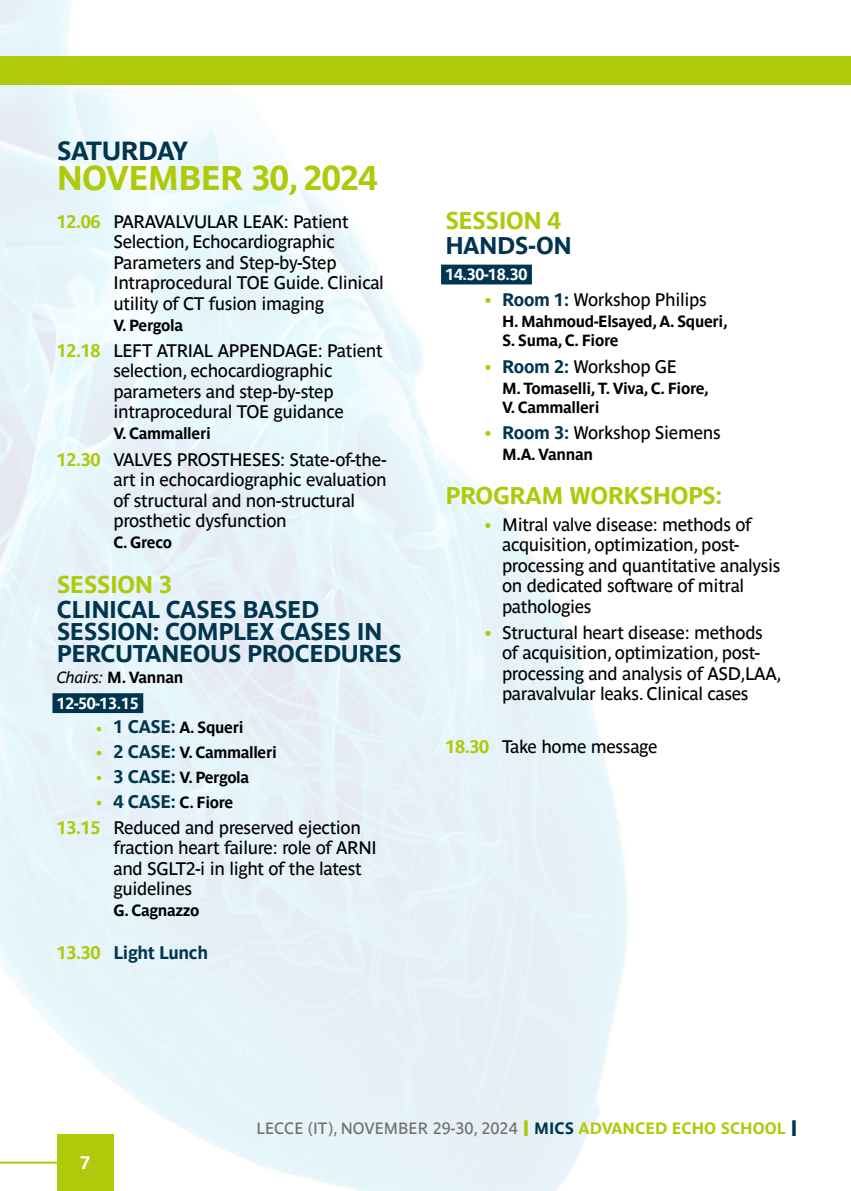
<style>
.page{position:relative;width:851px;height:1191px;background:#fff}
.page>*{position:absolute;margin:0;border:0;box-sizing:border-box;transform-origin:0 0}
.t1{font:700 34px "Parisine Std";letter-spacing:-.02em;color:#afca0b}
.t2{font:700 26px "Parisine Std";letter-spacing:-.02em;color:#00354f}
.t3{font:700 24px/22px "Parisine Std";letter-spacing:-.02em;color:#00354f}
.t4{font:700 24px "Parisine Std";letter-spacing:-.02em;color:#afca0b}
.t5{font:18px/20.6px "Parisine Std";letter-spacing:-.02em;color:#000}
.t6{font:700 18px "Parisine Std";letter-spacing:-.02em;color:#00354f}
.t7{font:700 18px "Parisine Std";color:#fff}
.t8{font:16.2px "Parisine Std";color:#706f6f}
.t9{font:700 16px/19px "Parisine Std";letter-spacing:-.02em;color:#000}
.t10{font:700 16px/26.2px "Parisine Std";letter-spacing:-.02em;color:#fff}
.s1{font-weight:700;color:#afca0b}
.s2{font-weight:400;font-style:italic;color:#000}
.s3{color:#000}
.s4{color:#afca0b}
.s5{font-size:18px;color:#00354f}
.s6{font-weight:700;color:#00354f}
.s7{font-weight:700;font-size:22.2px;color:#afca0b}
.s8{font-weight:700;font-size:22.2px;color:#00354f}
</style>
<div class="page">
<img style="left:0;top:0;width:709px;height:1191px">
<div style="left:0;top:57px;width:850px;height:28px;background:#afca0b"></div>
<div style="left:57px;top:1134px;width:56px;height:57px;background:#afca0b"></div>
<hr style="left:0;top:1161px;width:59px;height:2px;background:#afca0b">
<div style="left:52px;top:693px;width:91px;height:20px;background:#00354f"></div>
<div style="left:441px;top:265px;width:91px;height:19px;background:#00354f"></div>
<h2 class="t2" style="left:57px;top:136px;width:133px">SATURDAY</h2>
<h1 class="t1" style="left:57px;top:158px;width:322px">NOVEMBER 30, 2024</h1>
<p class="t5" style="left:113px;top:211px;width:272px;text-indent:-57px"><span class="s1">12.06</span> PARAVALVULAR LEAK: Patient<br>Selection, Echocardiographic<br>Parameters and Step-by-Step<br>Intraprocedural TOE Guide. Clinical utility of CT fusion imaging</p>
<p class="t9" style="left:113px;top:315px;width:71px">V. Pergola</p>
<p class="t5" style="left:113px;top:340px;width:271px;text-indent:-57px"><span class="s1">12.18</span> LEFT ATRIAL APPENDAGE: Patient selection, echocardiographic parameters and step-by-step intraprocedural TOE guidance</p>
<p class="t9" style="left:113px;top:424px;width:99px">V. Cammalleri</p>
<p class="t5" style="left:113px;top:449px;width:275px;text-indent:-57px"><span class="s1">12.30</span> VALVES PROSTHESES: State-of-the&shy;art in echocardiographic evaluation of structural and non-structural prosthetic dysfunction</p>
<p class="t9" style="left:113px;top:533px;width:60px">C. Greco</p>
<h3 class="t4" style="left:57px;top:570px;width:117px">SESSION 3</h3>
<h3 class="t3" style="left:57px;top:598px;width:346px">CLINICAL CASES BASED<br>SESSION: COMPLEX CASES IN<br>PERCUTANEOUS PROCEDURES</h3>
<p class="t10" style="left:57px;top:664px;width:128px"><span class="s2">Chairs:</span> <span class="s3">M. Vannan<br></span>12-50-13.15</p>
<p class="t9" style="left:96px;top:718px;width:149px"><span class="s4">•</span> <span class="s5">1 CASE:</span> A. Squeri</p>
<p class="t9" style="left:96px;top:743px;width:182px"><span class="s4">•</span> <span class="s5">2 CASE:</span> V. Cammalleri</p>
<p class="t9" style="left:96px;top:767px;width:154px"><span class="s4">•</span> <span class="s5">3 CASE:</span> V. Pergola</p>
<p class="t9" style="left:96px;top:792px;width:138px"><span class="s4">•</span> <span class="s5">4 CASE:</span> C. Fiore</p>
<p class="t5" style="left:113px;top:817px;width:265px;text-indent:-57px"><span class="s1">13.15</span> Reduced and preserved ejection fraction heart failure: role of ARNI and SGLT2-i in light of the latest guidelines</p>
<p class="t9" style="left:113px;top:901px;width:88px">G. Cagnazzo</p>
<p class="t6" style="left:57px;top:942px;width:153px"><span class="s4">13.30</span> Light Lunch</p>
<h3 class="t4" style="left:445px;top:207px;width:117px">SESSION 4</h3>
<h3 class="t3" style="left:445px;top:234px;width:128px">HANDS-ON</h3>
<p class="t10" style="left:445px;top:261px;width:83px">14.30-18.30</p>
<p class="t5" style="left:485px;top:290px;width:223px"><span class="s1">•</span> <span class="s6">Room 1:</span> Workshop Philips</p>
<p class="t9" style="left:502px;top:312px;width:227px">H. Mahmoud-Elsayed, A. Squeri,<br>S. Suma, C. Fiore</p>
<p class="t5" style="left:485px;top:356px;width:193px"><span class="s1">•</span> <span class="s6">Room 2:</span> Workshop GE</p>
<p class="t9" style="left:502px;top:378px;width:208px">M. Tomaselli, T. Viva, C. Fiore,<br>V. Cammalleri</p>
<p class="t5" style="left:485px;top:422px;width:237px"><span class="s1">•</span> <span class="s6">Room 3:</span> Workshop Siemens</p>
<p class="t9" style="left:502px;top:444px;width:92px">M.A. Vannan</p>
<h3 class="t4" style="left:445px;top:482px;width:278px">PROGRAM WORKSHOPS:</h3>
<p class="t5" style="left:502px;top:514px;width:280px;text-indent:-17px"><span class="s1">•</span> Mitral valve disease: methods of acquisition, optimization, post&shy;processing and quantitative analysis on dedicated software of mitral pathologies</p>
<p class="t5" style="left:502px;top:622px;width:281px;text-indent:-17px"><span class="s1">•</span> Structural heart disease: methods of acquisition, optimization, post&shy;processing and analysis of ASD,LAA, paravalvular leaks. Clinical cases</p>
<p class="t5" style="left:445px;top:736px;width:214px"><span class="s1">18.30</span> Take home message</p>
<p class="t7" style="left:80px;top:1152px;width:12px">7</p>
<p class="t8" style="left:256px;top:1119px;width:542px">LECCE (IT), NOVEMBER 29-30, 2024 <span class="s7">I</span> <span class="s6">MICS</span> <span class="s1">ADVANCED ECHO SCHOOL</span> <span class="s8">I</span></p>
</div>
